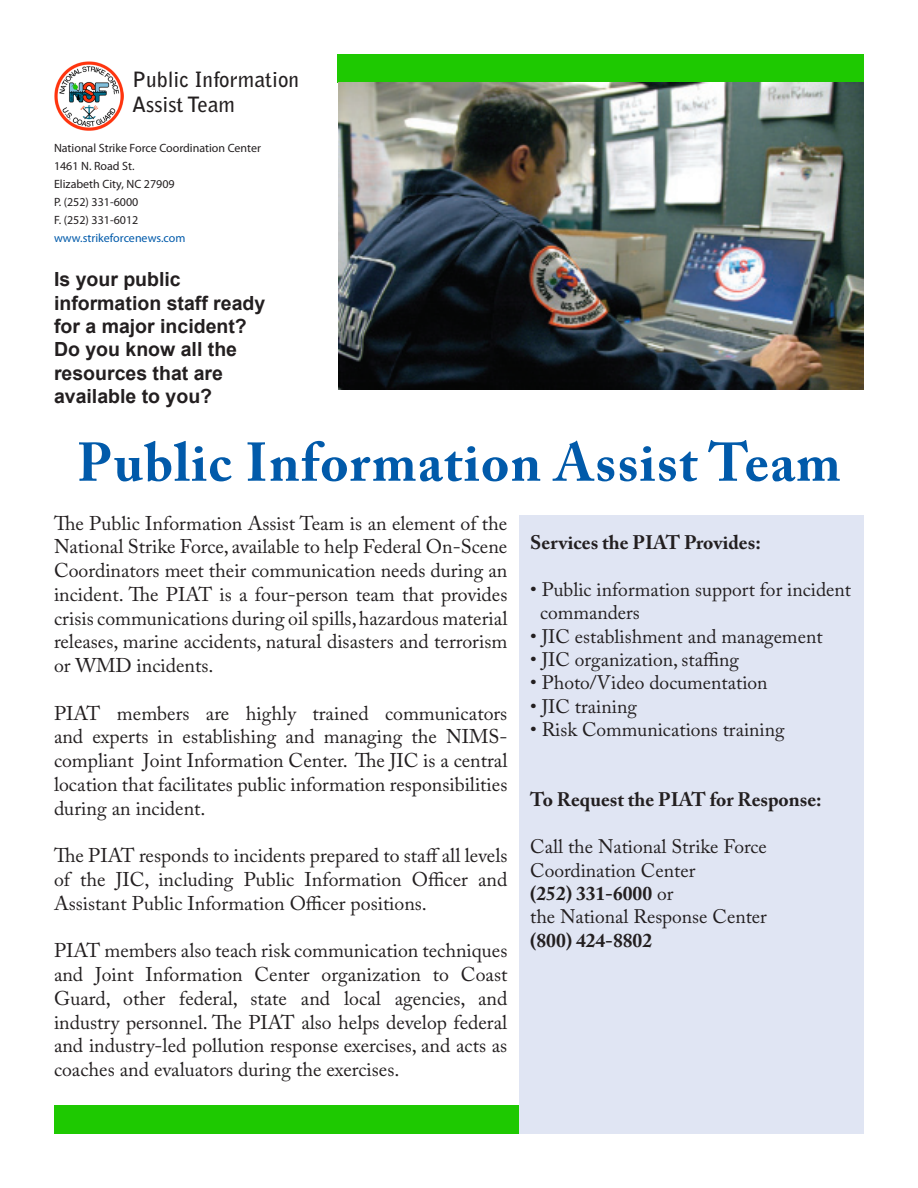
<style>
.page{position:relative;width:918px;height:1188px;background:#fff}
.page>*{position:absolute;margin:0;border:0;box-sizing:border-box;transform-origin:0 0}
.t1{font:700 54px "Adobe Caslon Pro";letter-spacing:.025em;color:#015aaa}
.Company_Name{font:700 21px/25.2px "Bell Gothic Std";color:#231f20}
.Company_Name-2{font:19.8px/23.7px "Adobe Caslon Pro";color:#231f20;text-align:justify}
.Company_Name-3{font:19.5px/23.4px "Adobe Caslon Pro";color:#231f20}
.Company_Name-4{font:700 19.5px/23.4px "Arial";color:#231f20}
.Company_Name-5{font:700 19.5px "Adobe Caslon Pro";color:#231f20}
.Address{font:12px/18px "Myriad Pro";color:#231f20}
.Address-2{font:12px "Myriad Pro";color:#015aaa}
.s1{font-weight:700}
</style>
<div class="page">
<div style="left:519px;top:515px;width:345px;height:619px;background:#e0e5f3"></div>
<div style="left:54px;top:1106px;width:465px;height:28px;background:#1ec901"></div>
<div style="left:338px;top:54px;width:526px;height:28px;background:#1ec901"></div>
<img style="left:338px;top:82px;width:526px;height:307px">
<img style="left:54px;top:62px;width:69px;height:69px">
<p class="Company_Name" style="left:132px;top:67px;width:168px">Public Information<br>Assist Team</p>
<p class="Address" style="left:54px;top:139px;width:209px">National Strike Force Coordination Center<br>1461 N. Road St.</p>
<p class="Address" style="left:54px;top:175px;width:122px">Elizabeth City, NC 27909</p>
<p class="Address" style="left:54px;top:193px;width:86px">P. (252) 331-6000</p>
<p class="Address" style="left:54px;top:211px;width:86px">F. (252) 331-6012</p>
<p class="Address-2" style="left:54px;top:231px;width:133px">www.strikeforcenews.com</p>
<p class="Company_Name-4" style="left:54px;top:268px;width:213px">Is your public information staff ready for a major incident?<br>Do you know all the resources that are available to you?</p>
<p class="t1" style="left:77px;top:430px;width:765px">Public Information Assist Team</p>
<p class="Company_Name-2" style="left:54px;top:511px;width:455px">The Public Information Assist Team is an element of the National Strike Force, available to help Federal On-Scene Coordinators meet their communication needs during an incident. The PIAT is a four-person team that provides crisis communications during oil spills, hazardous material releases, marine accidents, natural disasters and terrorism or WMD incidents.</p>
<p class="Company_Name-2" style="left:54px;top:701px;width:455px">PIAT members are highly trained communicators and experts in establishing and managing the NIMS&shy;compliant Joint Information Center. The JIC is a central location that facilitates public information responsibilities during an incident.</p>
<p class="Company_Name-2" style="left:54px;top:844px;width:455px">The PIAT responds to incidents prepared to staff all levels of the JIC, including Public Information Officer and Assistant Public Information Officer positions.</p>
<p class="Company_Name-2" style="left:54px;top:939px;width:455px">PIAT members also teach risk communication techniques and Joint Information Center organization to Coast Guard, other federal, state and local agencies, and industry personnel. The PIAT also helps develop federal and industry-led pollution response exercises, and acts as coaches and evaluators during the exercises.</p>
<p class="Company_Name-5" style="left:530px;top:531px;width:232px">Services the PIAT Provides:</p>
<p class="Company_Name-3" style="left:540px;top:577px;width:313px;text-indent:-10px">• Public information support for incident commanders</p>
<p class="Company_Name-3" style="left:530px;top:624px;width:294px">• JIC establishment and management</p>
<p class="Company_Name-3" style="left:530px;top:648px;width:210px">• JIC organization, staffing</p>
<p class="Company_Name-3" style="left:530px;top:671px;width:239px">• Photo/Video documentation</p>
<p class="Company_Name-3" style="left:530px;top:694px;width:108px">• JIC training</p>
<p class="Company_Name-3" style="left:530px;top:718px;width:256px">• Risk Communications training</p>
<p class="Company_Name-5" style="left:530px;top:788px;width:293px">To Request the PIAT for Response:</p>
<p class="Company_Name-3" style="left:530px;top:835px;width:238px">Call the National Strike Force</p>
<p class="Company_Name-3" style="left:530px;top:858px;width:238px">Coordination Center<br><span class="s1">(252) 331-6000</span> or<br>the National Response Center <span class="s1">(800) 424-8802</span></p>
</div>
